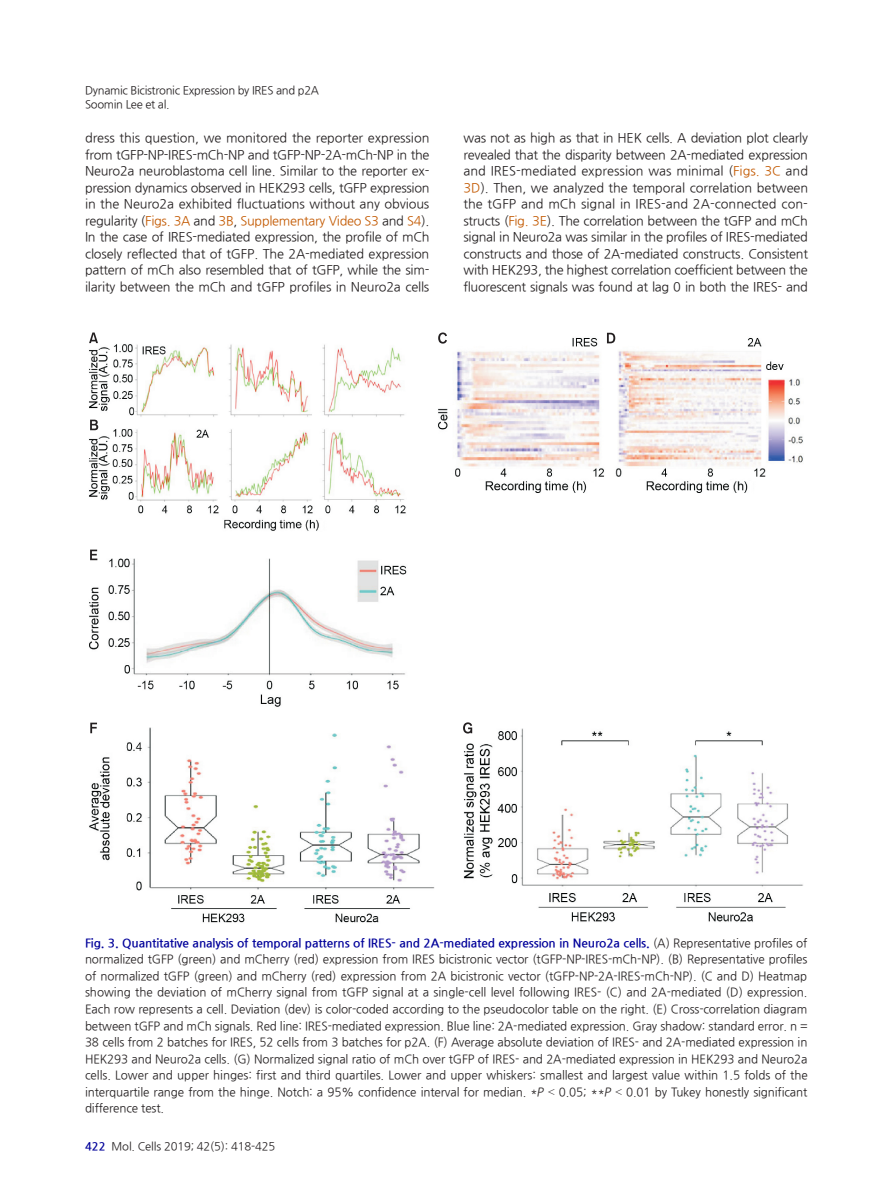
<style>
.page{position:relative;width:893px;height:1191px;background:#fff}
.page>*{position:absolute;margin:0;border:0;box-sizing:border-box;transform-origin:0 0}
.t1{font:12.75px/16.5px "Nanum Gothic";letter-spacing:-.02em;color:#231f20;text-align:justify}
.t2{font:12px/16.5px "Nanum Gothic";letter-spacing:-.01em;color:#231f20;text-align:justify}
.t3{font:11.25px/13.5px "Nanum Gothic";letter-spacing:-.025em;color:#231f20}
.s1{color:#c35900}
.s2{font-weight:700;color:#00009a}
.s3{font-style:italic}
.s4{font-family:"Times New Roman"}
</style>
<div class="page">
<img style="left:89px;top:727px;width:346px;height:196px">
<img style="left:438px;top:336px;width:365px;height:157px">
<img style="left:89px;top:343px;width:317px;height:188px">
<img style="left:89px;top:559px;width:318px;height:148px">
<img style="left:463px;top:728px;width:340px;height:194px">
<svg style="left:89px;top:332px;width:9px;height:11px"></svg>
<svg style="left:90px;top:419px;width:8px;height:11px"></svg>
<svg style="left:438px;top:332px;width:9px;height:11px"></svg>
<svg style="left:607px;top:333px;width:8px;height:10px"></svg>
<svg style="left:90px;top:549px;width:7px;height:11px"></svg>
<svg style="left:90px;top:722px;width:7px;height:11px"></svg>
<svg style="left:463px;top:722px;width:9px;height:11px"></svg>
<p class="t3" style="left:85px;top:84px;width:236px">Dynamic Bicistronic Expression by IRES and p2A<br>Soomin Lee et al.</p>
<p class="t1" style="left:85px;top:130px;width:346px">dress this question, we monitored the reporter expression from tGFP-NP-IRES-mCh-NP and tGFP-NP-2A-mCh-NP in the Neuro2a neuroblastoma cell line. Similar to the reporter ex&shy;pression dynamics observed in HEK293 cells, tGFP expression in the Neuro2a exhibited fluctuations without any obvious regularity (<span class="s1">Figs. 3A</span> and <span class="s1">3B</span>, <span class="s1">Supplementary Video S3</span> and <span class="s1">S4</span>).<br>In the case of IRES-mediated expression, the profile of mCh closely reflected that of tGFP. The 2A-mediated expression pattern of mCh also resembled that of tGFP, while the sim&shy;ilarity between the mCh and tGFP profiles in Neuro2a cells</p>
<p class="t1" style="left:463px;top:130px;width:346px">was not as high as that in HEK cells. A deviation plot clearly revealed that the disparity between 2A-mediated expression and IRES-mediated expression was minimal (<span class="s1">Figs. 3C</span> and <span class="s1">3D</span>). Then, we analyzed the temporal correlation between the tGFP and mCh signal in IRES-and 2A-connected con&shy;structs (<span class="s1">Fig. 3E</span>). The correlation between the tGFP and mCh signal in Neuro2a was similar in the profiles of IRES-mediated constructs and those of 2A-mediated constructs. Consistent with HEK293, the highest correlation coefficient between the fluorescent signals was found at lag 0 in both the IRES- and</p>
<p class="t2" style="left:85px;top:935px;width:724px"><span class="s2">Fig. 3. Quantitative analysis of temporal patterns of IRES- and 2A-mediated expression in Neuro2a cells.</span> (A) Representative profiles of normalized tGFP (green) and mCherry (red) expression from IRES bicistronic vector (tGFP-NP-IRES-mCh-NP). (B) Representative profiles of normalized tGFP (green) and mCherry (red) expression from 2A bicistronic vector (tGFP-NP-2A-IRES-mCh-NP). (C and D) Heatmap showing the deviation of mCherry signal from tGFP signal at a single-cell level following IRES- (C) and 2A-mediated (D) expression.<br>Each row represents a cell. Deviation (dev) is color-coded according to the pseudocolor table on the right. (E) Cross-correlation diagram between tGFP and mCh signals. Red line: IRES-mediated expression. Blue line: 2A-mediated expression. Gray shadow: standard error. n = 38 cells from 2 batches for IRES, 52 cells from 3 batches for p2A. (F) Average absolute deviation of IRES- and 2A-mediated expression in HEK293 and Neuro2a cells. (G) Normalized signal ratio of mCh over tGFP of IRES- and 2A-mediated expression in HEK293 and Neuro2a cells. Lower and upper hinges: first and third quartiles. Lower and upper whiskers: smallest and largest value within 1.5 folds of the interquartile range from the hinge. Notch: a 95% confidence interval for median. *<span class="s3">P</span> <span class="s4">&lt;</span> 0.05; **<span class="s3">P</span> <span class="s4">&lt;</span> 0.01 by Tukey honestly significant difference test.</p>
<p class="t3" style="left:85px;top:1139px;width:192px"><span class="s2">422</span> Mol. Cells 2019; 42(5): 418-425</p>
</div>
